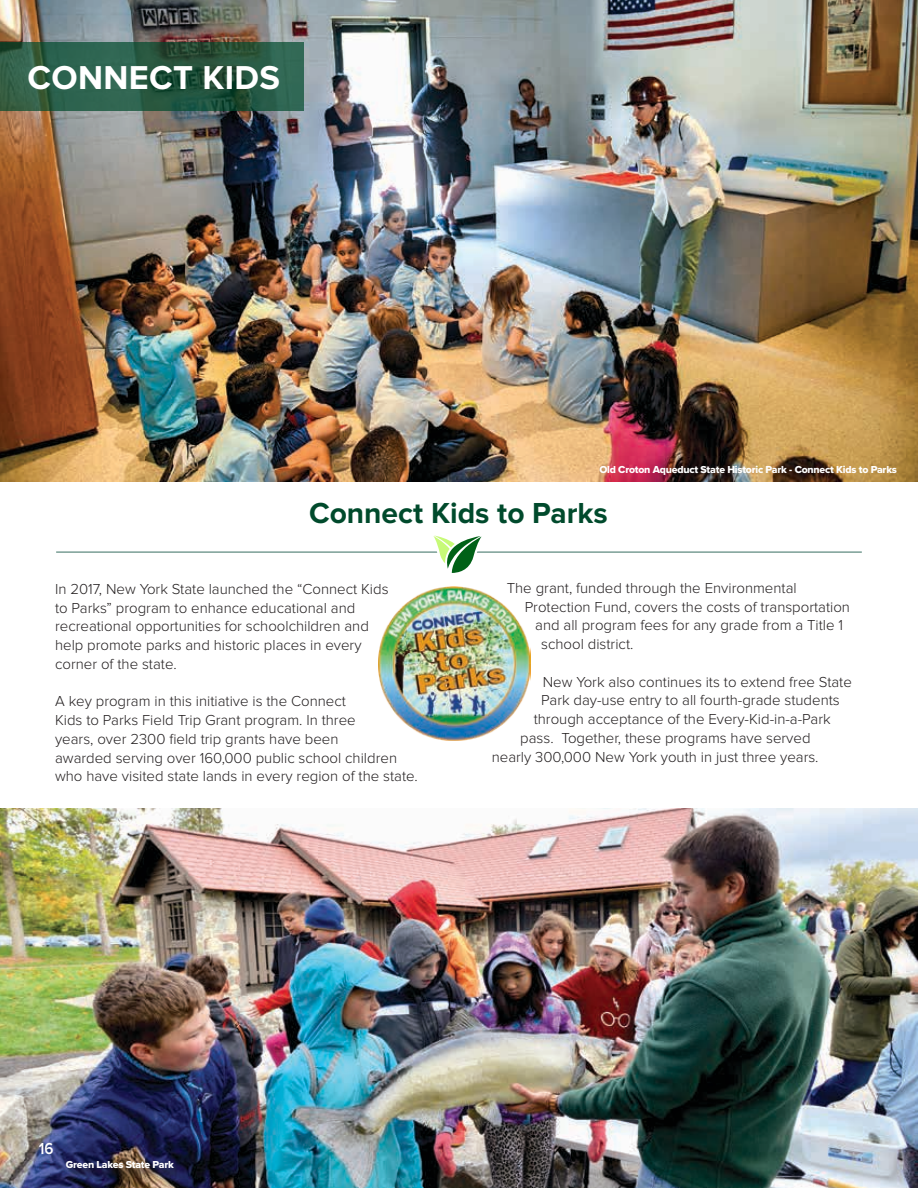
<style>
.page{position:relative;width:918px;height:1188px;background:#fff}
.page>*{position:absolute;margin:0;border:0;box-sizing:border-box;transform-origin:0 0}
.t1{font:700 34.35px "Proxima Nova";letter-spacing:.01em;color:#fff}
.t2{font:700 30px "Proxima Nova";color:#004a2c}
.t3{font:600 16.5px "Proxima Nova";color:#fff;scale:.91 1}
.t4{font:300 15px/18.8px "Proxima Nova";color:#231f20}
.t5{font:10.5px "Proxima Nova Extrabld";letter-spacing:-.02em;color:#fff}
</style>
<div class="page">
<img style="left:0;top:809px;width:918px;height:379px">
<div style="left:62px;top:1160px;width:122px;height:22px;background:#231f20;opacity:.75"></div>
<img style="left:0;top:0;width:918px;height:482px">
<img style="left:378px;top:587px;width:153px;height:154px">
<hr style="left:56px;top:552px;width:806px;height:1px;background:#4d7e72">
<svg style="left:430px;top:535px;width:54px;height:38px"></svg>
<svg style="left:0;top:42px;width:303px;height:69px;background:#2a5a44"></svg>
<h1 class="t1" style="left:28px;top:58px;width:254px">CONNECT KIDS</h1>
<p class="t5" style="left:599px;top:461px;width:299px">Old Croton Aqueduct State Historic Park - Connect Kids to Parks</p>
<h2 class="t2" style="left:309px;top:496px;width:300px">Connect Kids to Parks</h2>
<p class="t4" style="left:55px;top:580px;width:335px">In 2017, New York State launched the “Connect Kids to Parks” program to enhance educational and recreational opportunities for schoolchildren and help promote parks and historic places in every corner of the state.</p>
<p class="t4" style="left:55px;top:692px;width:364px">A key program in this initiative is the Connect<br>Kids to Parks Field Trip Grant program. In three<br>years, over 2300 field trip grants have been<br>awarded serving over 160,000 public school children who have visited state lands in every region of the state.</p>
<p class="t4" style="left:507px;top:579px;width:291px">The grant, funded through the Environmental</p>
<p class="t4" style="left:525px;top:597px;width:327px">Protection Fund, covers the costs of transportation</p>
<p class="t4" style="left:535px;top:616px;width:309px">and all program fees for any grade from a Title 1</p>
<p class="t4" style="left:541px;top:635px;width:94px">school district.</p>
<p class="t4" style="left:543px;top:672px;width:311px">New York also continues its to extend free State</p>
<p class="t4" style="left:541px;top:691px;width:300px">Park day-use entry to all fourth-grade students</p>
<p class="t4" style="left:534px;top:710px;width:298px">through acceptance of the Every-Kid-in-a-Park</p>
<p class="t4" style="left:520px;top:729px;width:292px">pass. Together, these programs have served</p>
<p class="t4" style="left:492px;top:747px;width:328px">nearly 300,000 New York youth in just three years.</p>
<p class="t3" style="left:39px;top:1140px;width:18px">16</p>
<p class="t5" style="left:66px;top:1157px;width:110px">Green Lakes State Park</p>
</div>
